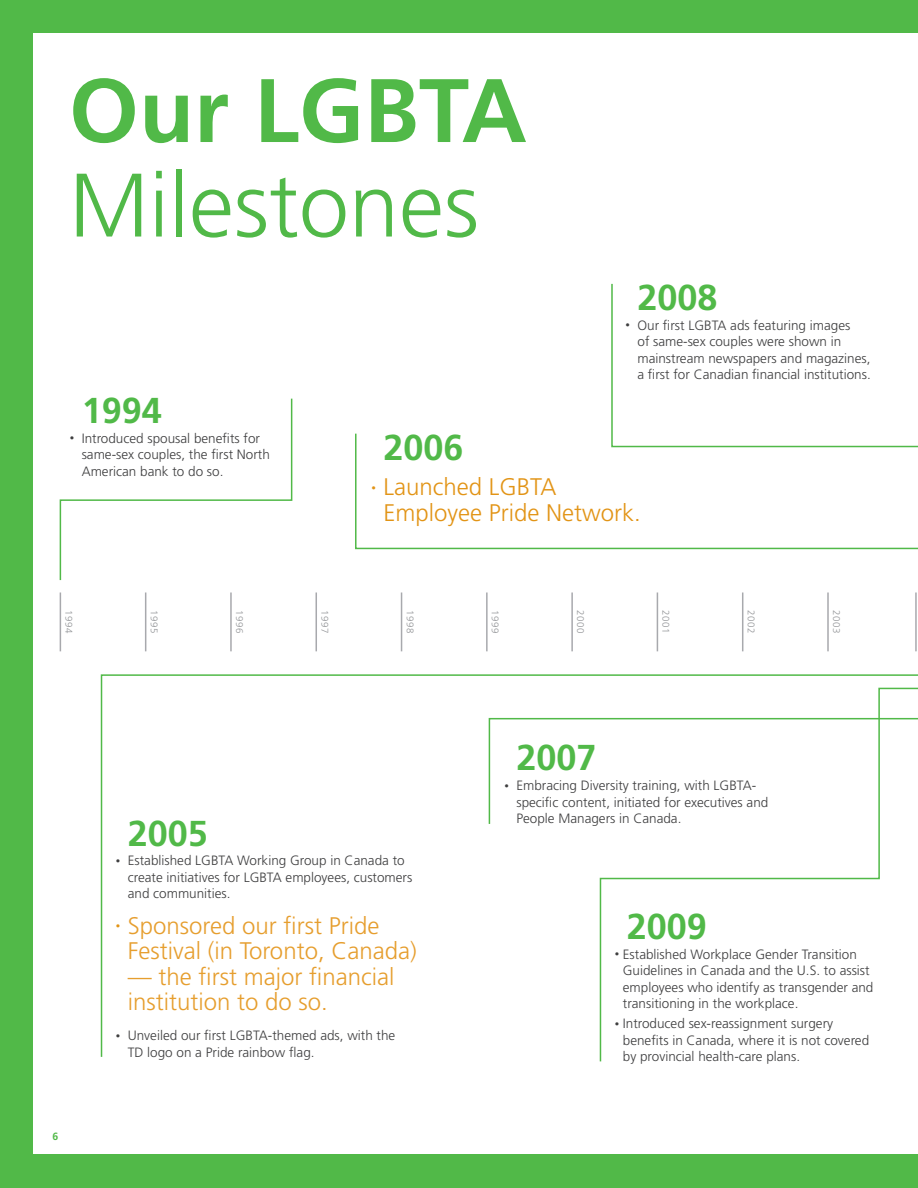
<style>
.page{position:relative;width:918px;height:1188px;background:#51b948}
.page>*{position:absolute;margin:0;border:0;box-sizing:border-box;transform-origin:0 0}
.Headline{font:300 90px/94.5px "Frutiger";color:#51b948}
.t1{font:700 36px "Frutiger";color:#51b948}
.t2{font:300 24px/25.5px "Frutiger";color:#e69e2e}
.t3{font:300 24px/25.5px "Frutiger";color:#e29416}
.t4{font:300 13.5px/16.5px "Frutiger";color:#3e3e3f}
.t5{font:700 10.5px "Frutiger";color:#51b948}
.t6{font:300 9.75px "Frutiger";letter-spacing:.04em;color:#939598}
.s1{font-weight:700}
.s2{font-size:9px}
</style>
<div class="page">
<div style="left:34px;top:34px;width:884px;height:1120px;background:#fff"></div>
<hr style="left:60px;top:592px;width:1px;height:59px;background:#a8a9ad">
<hr style="left:145px;top:592px;width:1px;height:59px;background:#a8a9ad">
<hr style="left:230px;top:592px;width:2px;height:59px;background:#a8a9ad">
<hr style="left:316px;top:592px;width:1px;height:59px;background:#a8a9ad">
<hr style="left:401px;top:592px;width:1px;height:59px;background:#a8a9ad">
<hr style="left:486px;top:592px;width:2px;height:59px;background:#a8a9ad">
<hr style="left:571px;top:592px;width:2px;height:59px;background:#a8a9ad">
<hr style="left:657px;top:592px;width:1px;height:59px;background:#a8a9ad">
<hr style="left:742px;top:592px;width:1px;height:59px;background:#a8a9ad">
<hr style="left:827px;top:592px;width:2px;height:59px;background:#a8a9ad">
<hr style="left:915px;top:592px;width:2px;height:59px;background:#a8a9ad">
<svg style="left:355px;top:433px;width:255px;height:117px"></svg>
<svg style="left:100px;top:674px;width:388px;height:383px"></svg>
<svg style="left:59px;top:398px;width:234px;height:183px"></svg>
<svg style="left:610px;top:283px;width:308px;height:267px"></svg>
<svg style="left:599px;top:825px;width:281px;height:237px"></svg>
<svg style="left:488px;top:674px;width:430px;height:151px"></svg>
<p class="Headline" style="left:69px;top:63px;width:459px"><span class="s1">Our LGBTA<br></span>Milestones</p>
<p class="t1" style="left:637px;top:277px;width:82px">2008</p>
<p class="t4" style="left:637px;top:317px;width:235px;text-indent:-12px"><span class="s2">•</span> Our first LGBTA ads featuring images<br>of same-sex couples were shown in mainstream newspapers and magazines, a first for Canadian financial institutions.</p>
<p class="t1" style="left:82px;top:389px;width:82px">1994</p>
<p class="t4" style="left:82px;top:430px;width:190px;text-indent:-12px"><span class="s2">•</span> Introduced spousal benefits for same-sex couples, the first North<br>American bank to do so.</p>
<p class="t1" style="left:384px;top:426px;width:82px">2006</p>
<p class="t3" style="left:384px;top:474px;width:259px;text-indent:-12px"><sup>•</sup> Launched LGBTA<br>Employee Pride Network.</p>
<p class="t6" style="left:74px;top:610px;width:24px;rotate:90deg">1994</p>
<p class="t6" style="left:160px;top:610px;width:24px;rotate:90deg">1995</p>
<p class="t6" style="left:245px;top:610px;width:24px;rotate:90deg">1996</p>
<p class="t6" style="left:330px;top:610px;width:24px;rotate:90deg">1997</p>
<p class="t6" style="left:416px;top:610px;width:24px;rotate:90deg">1998</p>
<p class="t6" style="left:501px;top:610px;width:24px;rotate:90deg">1999</p>
<p class="t6" style="left:586px;top:610px;width:24px;rotate:90deg">2000</p>
<p class="t6" style="left:671px;top:610px;width:24px;rotate:90deg">2001</p>
<p class="t6" style="left:757px;top:610px;width:24px;rotate:90deg">2002</p>
<p class="t6" style="left:842px;top:610px;width:24px;rotate:90deg">2003</p>
<p class="t5" style="left:52px;top:1130px;width:7px">6</p>
<p class="t1" style="left:128px;top:812px;width:82px">2005</p>
<p class="t4" style="left:128px;top:852px;width:286px;text-indent:-12px"><span class="s2">•</span> Established LGBTA Working Group in Canada to create initiatives for LGBTA employees, customers and communities.</p>
<p class="t2" style="left:128px;top:913px;width:290px;text-indent:-12px"><sup>•</sup> Sponsored our first Pride<br>Festival (in Toronto, Canada)</p>
<p class="t2" style="left:128px;top:964px;width:268px">— the first major financial institution to do so.</p>
<p class="t4" style="left:128px;top:1027px;width:269px;text-indent:-12px"><span class="s2">•</span> Unveiled our first LGBTA-themed ads, with the<br>TD logo on a Pride rainbow flag.</p>
<p class="t1" style="left:516px;top:737px;width:82px">2007</p>
<p class="t4" style="left:516px;top:777px;width:254px;text-indent:-12px"><span class="s2">•</span> Embracing Diversity training, with LGBTA&shy;specific content, initiated for executives and<br>People Managers in Canada.</p>
<p class="t1" style="left:627px;top:906px;width:82px">2009</p>
<p class="t4" style="left:623px;top:946px;width:252px;text-indent:-8px"><span class="s2">•</span> Established Workplace Gender Transition Guidelines in Canada and the U.S. to assist employees who identify as transgender and transitioning in the workplace.</p>
<p class="t4" style="left:623px;top:1015px;width:248px;text-indent:-8px"><span class="s2">•</span> Introduced sex-reassignment surgery benefits in Canada, where it is not covered by provincial health-care plans.</p>
</div>
